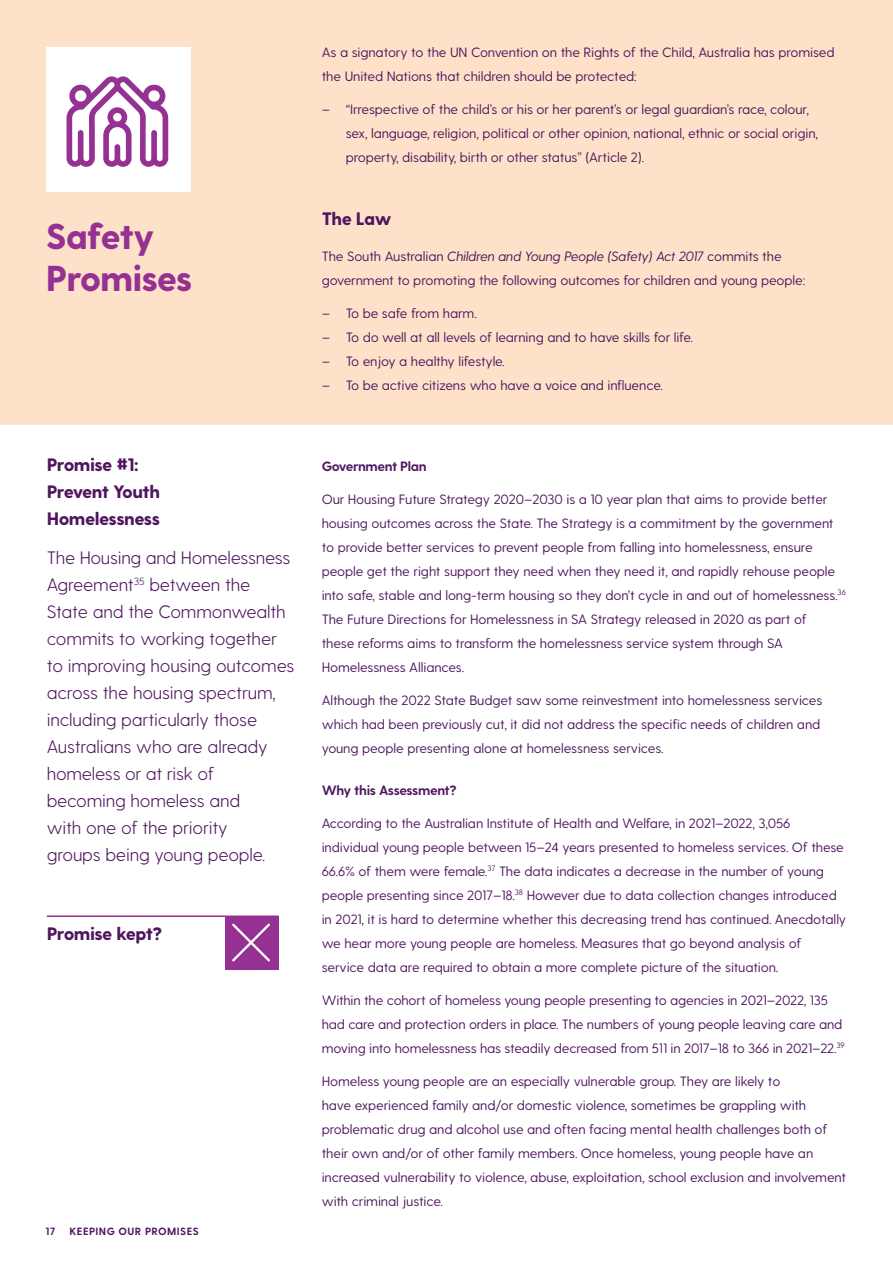
<style>
.page{position:relative;width:893px;height:1263px;background:#fff}
.page>*{position:absolute;margin:0;border:0;box-sizing:border-box;transform-origin:0 0}
.Heading_1{font:800 36px/42px "Greycliff CF";letter-spacing:-.03em;color:#953193}
.Pagraph_Leading{font:300 18px/27px "Greycliff CF";letter-spacing:-.01em;color:#4f165e}
.Heading_2{font:800 18px/27px "Greycliff CF";letter-spacing:-.03em;color:#4f165e}
.Paragraph{font:13.5px/24px "Greycliff CF";letter-spacing:-.01em;color:#4f165e}
.Indent{font:13.5px/24px "Greycliff CF";letter-spacing:-.01em;color:#4f165e}
.Heading_3{font:700 13.5px "Greycliff CF";letter-spacing:-.03em;color:#4f165e}
.t1{font:700 10.5px "Greycliff CF";letter-spacing:.04em;color:#4f165e}
.s1{font-style:italic}
</style>
<div class="page">
<div style="left:225px;top:916px;width:54px;height:53px;background:#953193"></div>
<hr style="left:47px;top:915px;width:178px;height:2px;background:#953193">
<hr style="left:225px;top:915px;width:54px;height:2px;background:#953193">
<div style="left:0;top:0;width:893px;height:425px;background:#fee1c9"></div>
<div style="left:46px;top:47px;width:144px;height:145px;background:#fff"></div>
<svg style="left:67px;top:76px;width:101px;height:91px"></svg>
<svg style="left:232px;top:923px;width:38px;height:38px"></svg>
<p class="Heading_1" style="left:46px;top:217px;width:148px">Safety<br>Promises</p>
<p class="Heading_2" style="left:47px;top:452px;width:115px">Promise #1:<br>Prevent Youth<br>Homelessness</p>
<p class="Pagraph_Leading" style="left:47px;top:545px;width:249px">The Housing and Homelessness<br>Agreement<sup>35</sup> between the<br>State and the Commonwealth commits to working together to improving housing outcomes across the housing spectrum, including particularly those<br>Australians who are already homeless or at risk of becoming homeless and<br>with one of the priority<br>groups being young people.</p>
<p class="Heading_2" style="left:47px;top:921px;width:117px">Promise kept?</p>
<p class="t1" style="left:46px;top:1224px;width:11px">17</p>
<p class="t1" style="left:70px;top:1224px;width:131px">KEEPING OUR PROMISES</p>
<p class="Paragraph" style="left:322px;top:41px;width:514px">As a signatory to the UN Convention on the Rights of the Child, Australia has promised the United Nations that children should be protected:</p>
<p class="Indent" style="left:346px;top:98px;width:474px;text-indent:-24px">– “Irrespective of the child’s or his or her parent’s or legal guardian’s race, colour, sex, language, religion, political or other opinion, national, ethnic or social origin, property, disability, birth or other status” (Article 2).</p>
<p class="Heading_2" style="left:322px;top:206px;width:71px">The Law</p>
<p class="Paragraph" style="left:322px;top:245px;width:485px">The South Australian <span class="s1">Children and Young People (Safety) Act 2017</span> commits the government to promoting the following outcomes for children and young people:</p>
<p class="Indent" style="left:322px;top:302px;width:157px">– To be safe from harm.</p>
<p class="Indent" style="left:322px;top:326px;width:373px">– To do well at all levels of learning and to have skills for life.</p>
<p class="Indent" style="left:322px;top:350px;width:185px">– To enjoy a healthy lifestyle.</p>
<p class="Indent" style="left:322px;top:374px;width:343px">– To be active citizens who have a voice and influence.</p>
<p class="Heading_3" style="left:322px;top:458px;width:106px">Government Plan</p>
<p class="Paragraph" style="left:322px;top:487px;width:526px">Our Housing Future Strategy 2020–2030 is a 10 year plan that aims to provide better housing outcomes across the State. The Strategy is a commitment by the government to provide better services to prevent people from falling into homelessness, ensure people get the right support they need when they need it, and rapidly rehouse people into safe, stable and long-term housing so they don’t cycle in and out of homelessness.<sup>36<br></sup>The Future Directions for Homelessness in SA Strategy released in 2020 as part of<br>these reforms aims to transform the homelessness service system through SA Homelessness Alliances.</p>
<p class="Paragraph" style="left:322px;top:688px;width:502px">Although the 2022 State Budget saw some reinvestment into homelessness services which had been previously cut, it did not address the specific needs of children and young people presenting alone at homelessness services.</p>
<p class="Heading_3" style="left:322px;top:782px;width:136px">Why this Assessment?</p>
<p class="Paragraph" style="left:322px;top:811px;width:526px">According to the Australian Institute of Health and Welfare, in 2021–2022, 3,056 individual young people between 15–24 years presented to homeless services. Of these 66.6% of them were female.<sup>37</sup> The data indicates a decrease in the number of young people presenting since 2017–18.<sup>38</sup> However due to data collection changes introduced in 2021, it is hard to determine whether this decreasing trend has continued. Anecdotally we hear more young people are homeless. Measures that go beyond analysis of service data are required to obtain a more complete picture of the situation.</p>
<p class="Paragraph" style="left:322px;top:988px;width:524px">Within the cohort of homeless young people presenting to agencies in 2021–2022, 135 had care and protection orders in place. The numbers of young people leaving care and moving into homelessness has steadily decreased from 511 in 2017–18 to 366 in 2021–22.<sup>39</sup></p>
<p class="Paragraph" style="left:322px;top:1069px;width:526px">Homeless young people are an especially vulnerable group. They are likely to<br>have experienced family and/or domestic violence, sometimes be grappling with problematic drug and alcohol use and often facing mental health challenges both of their own and/or of other family members. Once homeless, young people have an increased vulnerability to violence, abuse, exploitation, school exclusion and involvement with criminal justice.</p>
</div>
